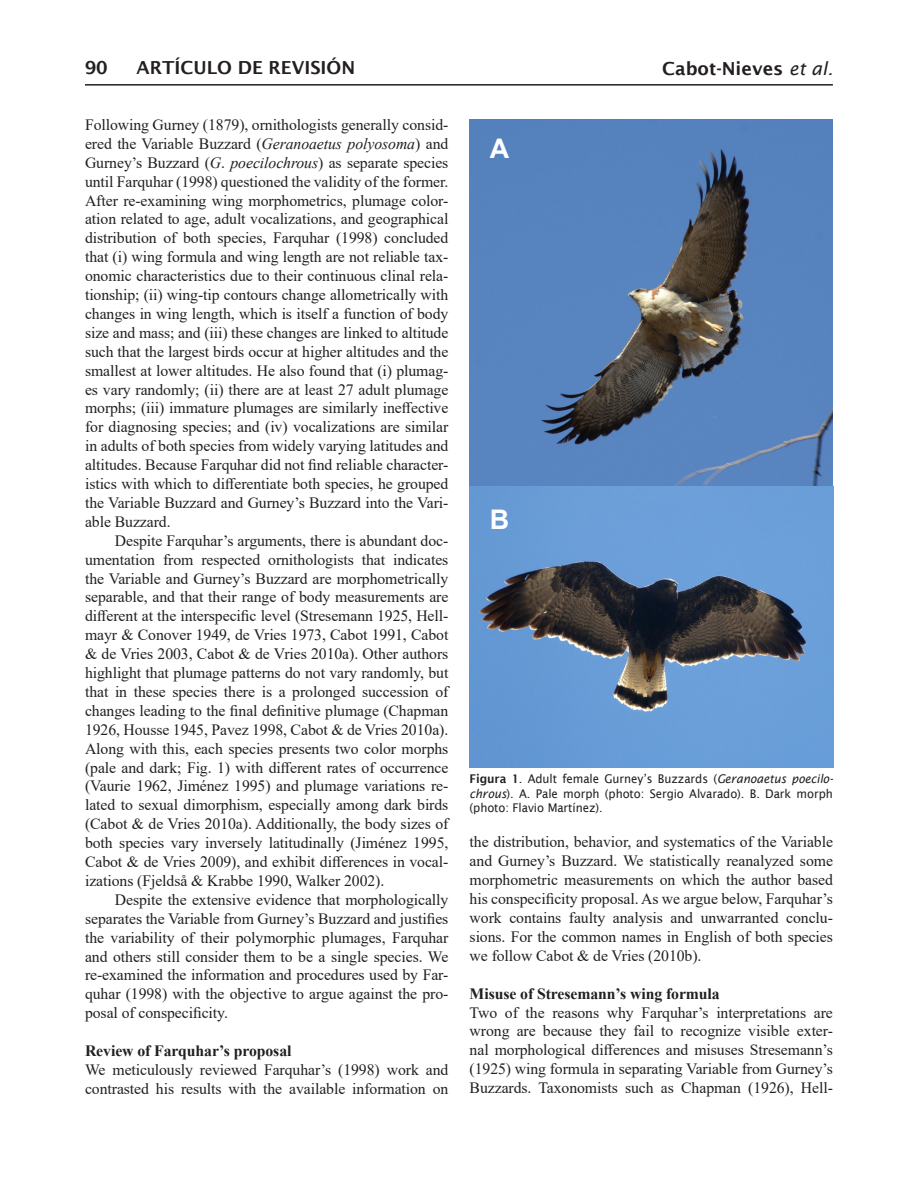
<style>
.page{position:relative;width:918px;height:1188px;background:#fff}
.page>*{position:absolute;margin:0;border:0;box-sizing:border-box;transform-origin:0 0}
.t1{font:700 27px "Arial";color:#fff}
.t2{font:600 18px "Lucida Sans";color:#231f20}
.t3{font:15.75px/18.9px "Times New Roman";letter-spacing:-.005em;color:#231f20;text-align:justify}
.t4{font:700 15.75px "Times New Roman";letter-spacing:-.005em;color:#231f20}
.t5{font:12px/14.4px "Lucida Sans";letter-spacing:-.005em;color:#231f20;text-align:justify;scale:.95 1}
.s1{font-weight:400;font-style:italic}
.s2{font-style:italic}
.s3{font-weight:600}
</style>
<div class="page">
<hr style="left:85px;top:84px;width:748px;height:2px;background:#231f20">
<img style="left:470px;top:120px;width:363px;height:647px">
<p class="t2" style="left:85px;top:58px;width:25px">90</p>
<p class="t2" style="left:137px;top:58px;width:220px">ARTÍCULO DE REVISIÓN</p>
<p class="t2" style="left:662px;top:58px;width:172px">Cabot-Nieves <span class="s1">et al.</span></p>
<p class="t3" style="left:85px;top:115px;width:365px">Following Gurney (1879), ornithologists generally consid&shy;ered the Variable Buzzard (<span class="s2">Geranoaetus polyosoma</span>) and Gurney’s Buzzard (<span class="s2">G</span>. <span class="s2">poecilochrous</span>) as separate species until Farquhar (1998) questioned the validity of the former.<br>After re-examining wing morphometrics, plumage color&shy;ation related to age, adult vocalizations, and geographical distribution of both species, Farquhar (1998) concluded that (i) wing formula and wing length are not reliable tax&shy;onomic characteristics due to their continuous clinal rela&shy;tionship; (ii) wing-tip contours change allometrically with changes in wing length, which is itself a function of body size and mass; and (iii) these changes are linked to altitude such that the largest birds occur at higher altitudes and the smallest at lower altitudes. He also found that (i) plumag&shy;es vary randomly; (ii) there are at least 27 adult plumage morphs; (iii) immature plumages are similarly ineffective for diagnosing species; and (iv) vocalizations are similar in adults of both species from widely varying latitudes and altitudes. Because Farquhar did not find reliable character&shy;istics with which to differentiate both species, he grouped the Variable Buzzard and Gurney’s Buzzard into the Vari&shy;able Buzzard.</p>
<p class="t3" style="left:85px;top:531px;width:365px;text-indent:30px">Despite Farquhar’s arguments, there is abundant doc&shy;umentation from respected ornithologists that indicates the Variable and Gurney’s Buzzard are morphometrically separable, and that their range of body measurements are different at the interspecific level (Stresemann 1925, Hell&shy;mayr &amp; Conover 1949, de Vries 1973, Cabot 1991, Cabot &amp; de Vries 2003, Cabot &amp; de Vries 2010a). Other authors highlight that plumage patterns do not vary randomly, but that in these species there is a prolonged succession of changes leading to the final definitive plumage (Chapman 1926, Housse 1945, Pavez 1998, Cabot &amp; de Vries 2010a).<br>Along with this, each species presents two color morphs (pale and dark; Fig. 1) with different rates of occurrence (Vaurie 1962, Jiménez 1995) and plumage variations re&shy;lated to sexual dimorphism, especially among dark birds (Cabot &amp; de Vries 2010a). Additionally, the body sizes of both species vary inversely latitudinally (Jiménez 1995, Cabot &amp; de Vries 2009), and exhibit differences in vocal&shy;izations (Fjeldså &amp; Krabbe 1990, Walker 2002).</p>
<p class="t3" style="left:85px;top:890px;width:365px;text-indent:30px">Despite the extensive evidence that morphologically separates the Variable from Gurney’s Buzzard and justifies the variability of their polymorphic plumages, Farquhar and others still consider them to be a single species. We re-examined the information and procedures used by Far&shy;quhar (1998) with the objective to argue against the pro&shy;posal of conspecificity.</p>
<p class="t4" style="left:85px;top:1039px;width:208px">Review of Farquhar’s proposal</p>
<p class="t3" style="left:85px;top:1060px;width:365px">We meticulously reviewed Farquhar’s (1998) work and contrasted his results with the available information on</p>
<p class="t1" style="left:490px;top:129px;width:21px">A</p>
<p class="t1" style="left:490px;top:501px;width:21px">B</p>
<p class="t5" style="left:470px;top:772px;width:384px"><span class="s3">Figura 1</span>. Adult female Gurney’s Buzzards (<span class="s2">Geranoaetus poecilo&shy;chrous</span>). A. Pale morph (photo: Sergio Alvarado). B. Dark morph (photo: Flavio Martínez).</p>
<p class="t3" style="left:470px;top:832px;width:365px">the distribution, behavior, and systematics of the Variable and Gurney’s Buzzard. We statistically reanalyzed some morphometric measurements on which the author based his conspecificity proposal. As we argue below, Farquhar’s work contains faulty analysis and unwarranted conclu&shy;sions. For the common names in English of both species we follow Cabot &amp; de Vries (2010b).</p>
<p class="t4" style="left:470px;top:982px;width:252px">Misuse of Stresemann’s wing formula</p>
<p class="t3" style="left:470px;top:1002px;width:365px">Two of the reasons why Farquhar’s interpretations are wrong are because they fail to recognize visible exter&shy;nal morphological differences and misuses Stresemann’s (1925) wing formula in separating Variable from Gurney’s Buzzards. Taxonomists such as Chapman (1926), Hell-</p>
</div>
